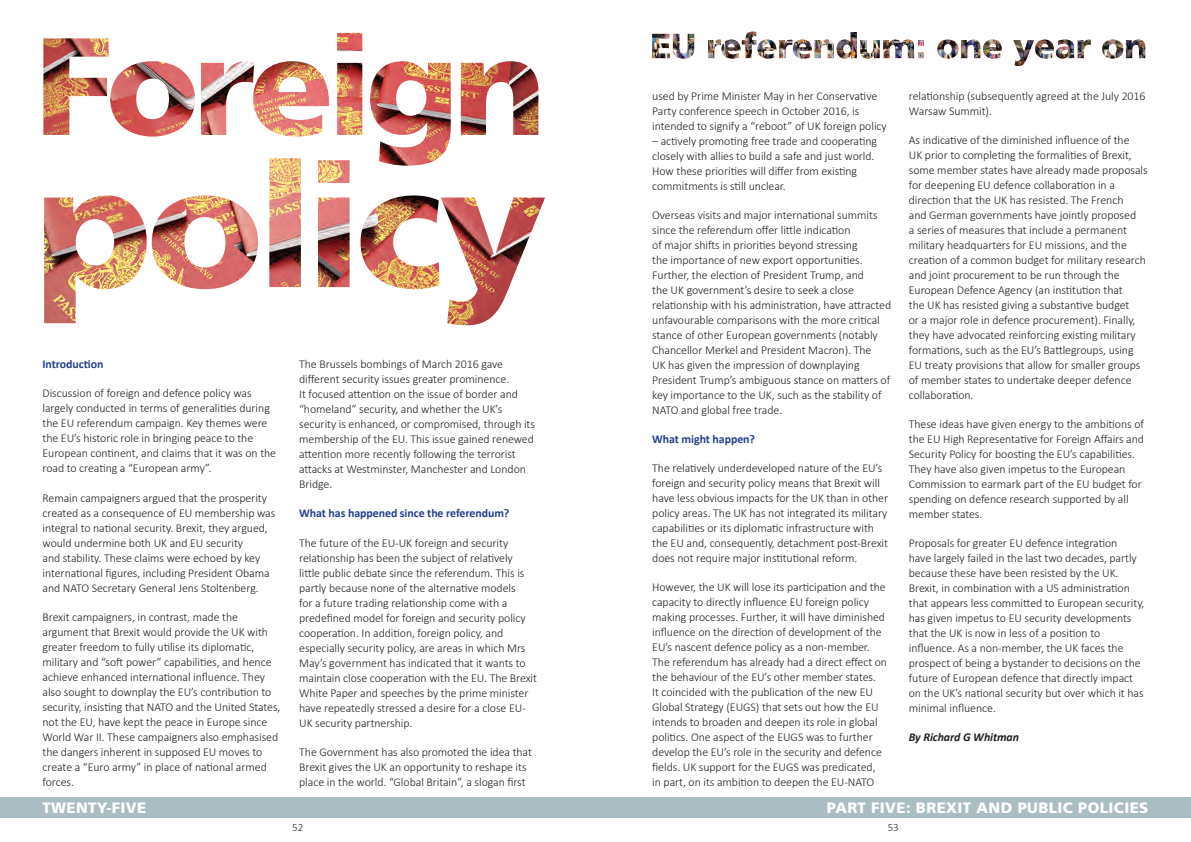
<style>
.page{position:relative;width:1191px;height:842px;background:#fff}
.page>*{position:absolute;margin:0;border:0;box-sizing:border-box;transform-origin:0 0}
.t1{font:900 15px "Frutiger";letter-spacing:.025em;color:#fff}
.t2{font:300 12px/15px "Calibri";letter-spacing:-.005em;color:#231f20}
.t3{font:700 12px "Calibri";letter-spacing:-.005em;color:#253f8e}
.t4{font:italic 700 12px "Calibri";letter-spacing:-.005em;color:#231f20}
.t5{font:300 11px "Calibri";color:#231f20}
</style>
<div class="page">
<div style="left:0;top:797px;width:1191px;height:20px;background:#aabdc2"></div>
<img style="left:652px;top:32px;width:272px;height:27px">
<img style="left:937px;top:40px;width:208px;height:26px">
<img style="left:44px;top:166px;width:501px;height:159px">
<img style="left:43px;top:33px;width:495px;height:133px">
<p class="t3" style="left:43px;top:356px;width:62px">Introduction</p>
<p class="t2" style="left:43px;top:385px;width:235px">Discussion of foreign and defence policy was largely conducted in terms of generalities during the EU referendum campaign. Key themes were the EU’s historic role in bringing peace to the European continent, and claims that it was on the road to creating a “European army”.</p>
<p class="t2" style="left:43px;top:489px;width:234px">Remain campaigners argued that the prosperity created as a consequence of EU membership was integral to national security. Brexit, they argued, would undermine both UK and EU security<br>and stability. These claims were echoed by key international figures, including President Obama and NATO Secretary General Jens Stoltenberg.</p>
<p class="t2" style="left:43px;top:609px;width:239px">Brexit campaigners, in contrast, made the argument that Brexit would provide the UK with greater freedom to fully utilise its diplomatic, military and “soft power” capabilities, and hence achieve enhanced international influence. They also sought to downplay the EU’s contribution to security, insisting that NATO and the United States, not the EU, have kept the peace in Europe since World War II. These campaigners also emphasised the dangers inherent in supposed EU moves to create a “Euro army” in place of national armed forces.</p>
<p class="t1" style="left:43px;top:798px;width:105px">TWENTY-FIVE</p>
<p class="t2" style="left:299px;top:356px;width:237px">The Brussels bombings of March 2016 gave different security issues greater prominence.<br>It focused attention on the issue of border and “homeland” security, and whether the UK’s security is enhanced, or compromised, through its membership of the EU. This issue gained renewed attention more recently following the terrorist attacks at Westminster, Manchester and London Bridge.</p>
<p class="t3" style="left:299px;top:506px;width:212px">What has happened since the referendum?</p>
<p class="t2" style="left:299px;top:534px;width:239px">The future of the EU-UK foreign and security relationship has been the subject of relatively<br>little public debate since the referendum. This is partly because none of the alternative models<br>for a future trading relationship come with a predefined model for foreign and security policy cooperation. In addition, foreign policy, and especially security policy, are areas in which Mrs May’s government has indicated that it wants to maintain close cooperation with the EU. The Brexit White Paper and speeches by the prime minister have repeatedly stressed a desire for a close EU-UK security partnership.</p>
<p class="t2" style="left:299px;top:744px;width:234px">The Government has also promoted the idea that<br>Brexit gives the UK an opportunity to reshape its place in the world. “Global Britain”, a slogan first</p>
<p class="t2" style="left:652px;top:88px;width:236px">used by Prime Minister May in her Conservative<br>Party conference speech in October 2016, is intended to signify a “reboot” of UK foreign policy</p>
<p class="t2" style="left:652px;top:133px;width:226px">– actively promoting free trade and cooperating closely with allies to build a safe and just world.<br>How these priorities will differ from existing commitments is still unclear.</p>
<p class="t2" style="left:652px;top:207px;width:240px">Overseas visits and major international summits since the referendum offer little indication<br>of major shifts in priorities beyond stressing<br>the importance of new export opportunities.<br>Further, the election of President Trump, and<br>the UK government’s desire to seek a close relationship with his administration, have attracted unfavourable comparisons with the more critical stance of other European governments (notably Chancellor Merkel and President Macron). The<br>UK has given the impression of downplaying President Trump’s ambiguous stance on matters of key importance to the UK, such as the stability of NATO and global free trade.</p>
<p class="t3" style="left:652px;top:431px;width:104px">What might happen?</p>
<p class="t2" style="left:652px;top:460px;width:237px">The relatively underdeveloped nature of the EU’s foreign and security policy means that Brexit will have less obvious impacts for the UK than in other policy areas. The UK has not integrated its military capabilities or its diplomatic infrastructure with the EU and, consequently, detachment post-Brexit does not require major institutional reform.</p>
<p class="t2" style="left:652px;top:579px;width:236px">However, the UK will lose its participation and the capacity to directly influence EU foreign policy making processes. Further, it will have diminished influence on the direction of development of the EU’s nascent defence policy as a non-member.<br>The referendum has already had a direct effect on the behaviour of the EU’s other member states.<br>It coincided with the publication of the new EU Global Strategy (EUGS) that sets out how the EU intends to broaden and deepen its role in global politics. One aspect of the EUGS was to further develop the EU’s role in the security and defence fields. UK support for the EUGS was predicated, in part, on its ambition to deepen the EU-NATO</p>
<p class="t2" style="left:909px;top:88px;width:238px">relationship (subsequently agreed at the July 2016<br>Warsaw Summit).</p>
<p class="t2" style="left:909px;top:132px;width:240px">As indicative of the diminished influence of the<br>UK prior to completing the formalities of Brexit, some member states have already made proposals for deepening EU defence collaboration in a direction that the UK has resisted. The French<br>and German governments have jointly proposed<br>a series of measures that include a permanent military headquarters for EU missions, and the creation of a common budget for military research and joint procurement to be run through the European Defence Agency (an institution that<br>the UK has resisted giving a substantive budget<br>or a major role in defence procurement). Finally, they have advocated reinforcing existing military formations, such as the EU’s Battlegroups, using EU treaty provisions that allow for smaller groups of member states to undertake deeper defence collaboration.</p>
<p class="t2" style="left:909px;top:416px;width:237px">These ideas have given energy to the ambitions of the EU High Representative for Foreign Affairs and Security Policy for boosting the EU’s capabilities.<br>They have also given impetus to the European Commission to earmark part of the EU budget for spending on defence research supported by all member states.</p>
<p class="t2" style="left:908px;top:535px;width:237px">Proposals for greater EU defence integration<br>have largely failed in the last two decades, partly because these have been resisted by the UK.<br>Brexit, in combination with a US administration that appears less committed to European security, has given impetus to EU security developments that the UK is now in less of a position to influence. As a non-member, the UK faces the prospect of being a bystander to decisions on the future of European defence that directly impact on the UK’s national security but over which it has minimal influence.</p>
<p class="t4" style="left:908px;top:730px;width:112px">By Richard G Whitman</p>
<p class="t1" style="left:827px;top:798px;width:323px">PART FIVE: BREXIT AND PUBLIC POLICIES</p>
<p class="t5" style="left:292px;top:821px;width:13px">52</p>
<p class="t5" style="left:887px;top:821px;width:13px">53</p>
</div>
